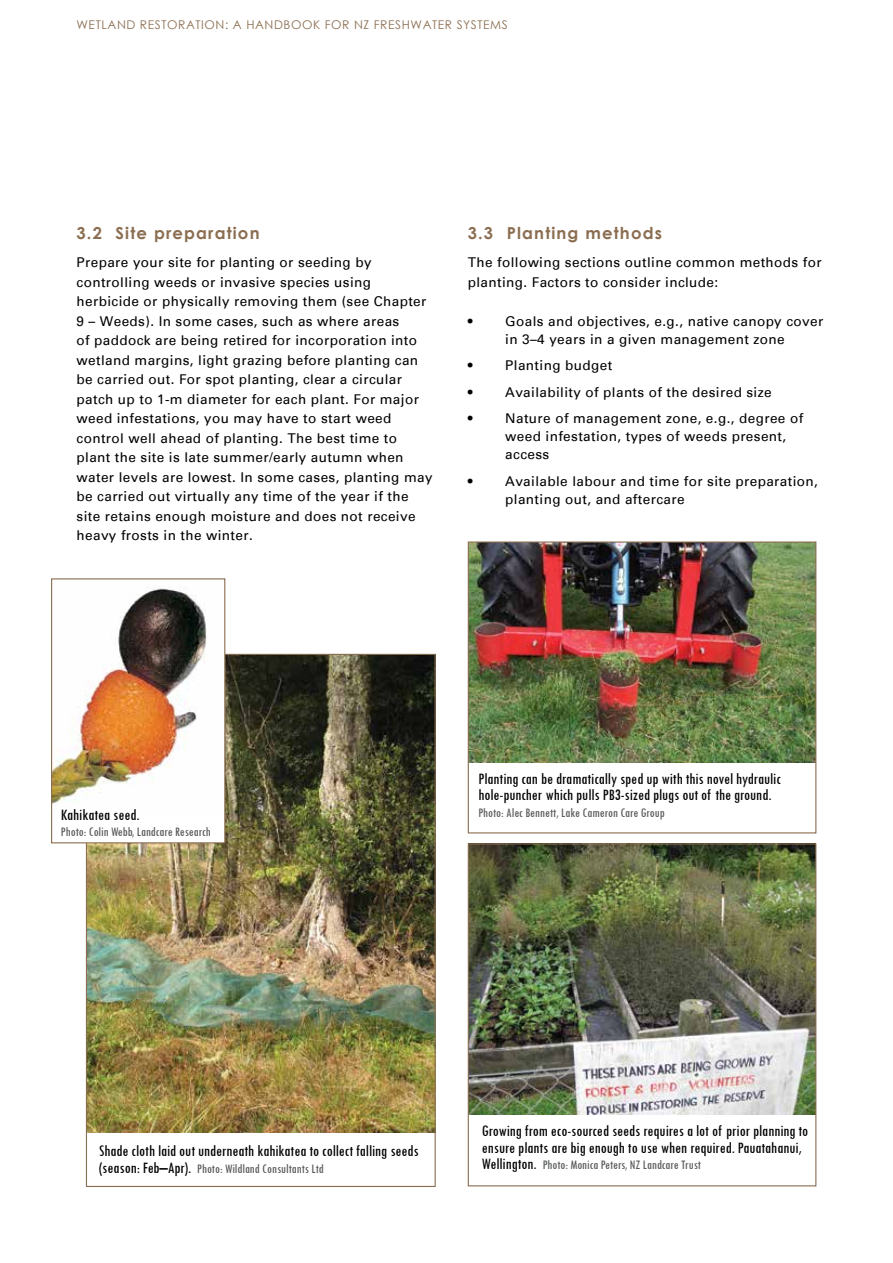
<style>
.page{position:relative;width:893px;height:1263px;background:#fff}
.page>*{position:absolute;margin:0;border:0;box-sizing:border-box;transform-origin:0 0}
.t1{font:condensed 16.5px/16.5px "Tw Cen";color:#000}
.t2{font:700 16.5px "Century Gothic";letter-spacing:.07em;color:#8b6e51}
.t3{font:13.5px/19.5px "Univers";letter-spacing:.03em;color:#000}
.t4{font:condensed 13.5px "Tw Cen";color:#58595b}
.t5{font:12px "Century Gothic";letter-spacing:.05em;color:#8b6e51}
.s1{font-size:16.5px;color:#000}
</style>
<div class="page">
<img style="left:88px;top:656px;width:346px;height:477px">
<div style="left:52px;top:579px;width:173px;height:264px;background:#fff"></div>
<img style="left:53px;top:588px;width:154px;height:216px">
<div style="left:51px;top:578px;width:174px;height:265px;border:1px solid #8b6e51"></div>
<img style="left:470px;top:845px;width:344px;height:269px">
<div style="left:468px;top:843px;width:348px;height:343px;border:1px solid #8b6e51"></div>
<img style="left:470px;top:543px;width:344px;height:220px">
<div style="left:468px;top:541px;width:348px;height:292px;border:1px solid #8b6e51"></div>
<p class="t5" style="left:77px;top:16px;width:433px">WETLAND RESTORATION: A HANDBOOK FOR NZ FRESHWATER SYSTEMS</p>
<p class="t2" style="left:77px;top:221px;width:185px">3.2 Site preparation</p>
<p class="t3" style="left:77px;top:253px;width:357px">Prepare your site for planting or seeding by controlling weeds or invasive species using herbicide or physically removing them (see Chapter 9 – Weeds). In some cases, such as where areas<br>of paddock are being retired for incorporation into wetland margins, light grazing before planting can be carried out. For spot planting, clear a circular patch up to 1-m diameter for each plant. For major weed infestations, you may have to start weed control well ahead of planting. The best time to plant the site is late summer/early autumn when water levels are lowest. In some cases, planting may be carried out virtually any time of the year if the site retains enough moisture and does not receive heavy frosts in the winter.</p>
<p class="t2" style="left:468px;top:221px;width:196px">3.3 Planting methods</p>
<p class="t3" style="left:468px;top:253px;width:355px">The following sections outline common methods for planting. Factors to consider include:</p>
<p class="t3" style="left:468px;top:311px;width:6px">•</p>
<p class="t3" style="left:505px;top:312px;width:319px;line-height:18px">Goals and objectives, e.g., native canopy cover in 3–4 years in a given management zone</p>
<p class="t3" style="left:468px;top:356px;width:6px">•</p>
<p class="t3" style="left:505px;top:356px;width:108px">Planting budget</p>
<p class="t3" style="left:468px;top:382px;width:6px">•</p>
<p class="t3" style="left:505px;top:382px;width:268px">Availability of plants of the desired size</p>
<p class="t3" style="left:468px;top:409px;width:6px">•</p>
<p class="t3" style="left:505px;top:410px;width:299px;line-height:18px">Nature of management zone, e.g., degree of weed infestation, types of weeds present, access</p>
<p class="t3" style="left:468px;top:471px;width:6px">•</p>
<p class="t3" style="left:505px;top:472px;width:314px;line-height:18px">Available labour and time for site preparation, planting out, and aftercare</p>
<p class="t1" style="left:61px;top:806px;width:80px">Kahikatea seed.</p>
<p class="t4" style="left:61px;top:824px;width:151px">Photo: Colin Webb, Landcare Research</p>
<p class="t1" style="left:478px;top:770px;width:304px">Planting can be dramatically sped up with this novel hydraulic hole-puncher which pulls PB3-sized plugs out of the ground.</p>
<p class="t4" style="left:478px;top:804px;width:188px">Photo: Alec Bennett, Lake Cameron Care Group</p>
<p class="t1" style="left:99px;top:1142px;width:321px">Shade cloth laid out underneath kahikatea to collect falling seeds</p>
<p class="t4" style="left:99px;top:1160px;width:226px"><span class="s1">(season: Feb–Apr).</span> Photo: Wildland Consultants Ltd</p>
<p class="t1" style="left:482px;top:1122px;width:328px">Growing from eco-sourced seeds requires a lot of prior planning to ensure plants are big enough to use when required. Pauatahanui,</p>
<p class="t4" style="left:482px;top:1157px;width:221px"><span class="s1">Wellington.</span> Photo: Monica Peters, NZ Landcare Trust</p>
</div>
